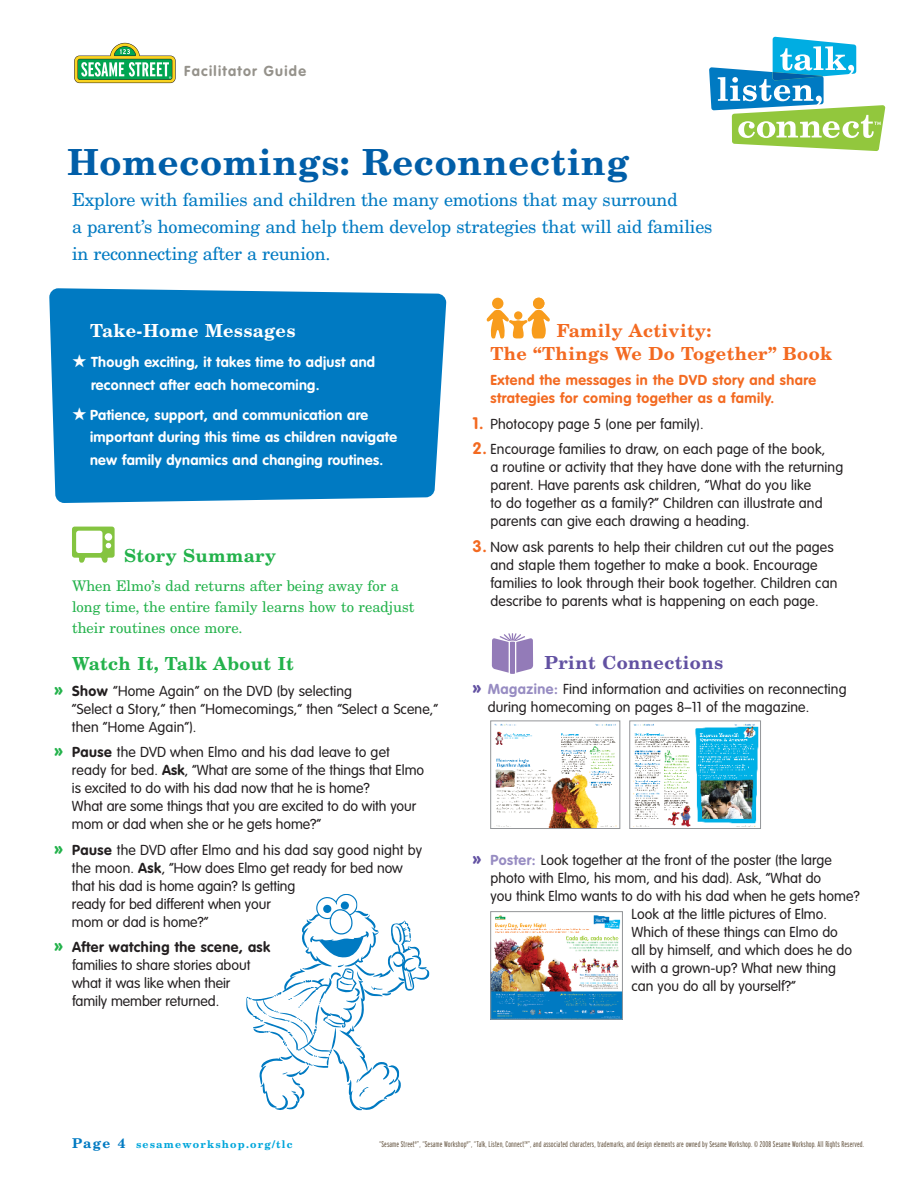
<style>
.page{position:relative;width:918px;height:1188px;background:#fff}
.page>*{position:absolute;margin:0;border:0;box-sizing:border-box;transform-origin:0 0}
.t1{font:700 36px "New Century Schlbk";letter-spacing:.025em;color:#015ea8}
.t2{font:18px/27px "New Century Schlbk";letter-spacing:-.01em;color:#007ac2}
.t3{font:700 18px/22.5px "New Century Schlbk";letter-spacing:.025em;color:#f36a21}
.t4{font:700 18px "New Century Schlbk";letter-spacing:.025em;color:#23b24b}
.t5{font:700 18px "New Century Schlbk";letter-spacing:.025em;color:#fff}
.t6{font:700 18px "New Century Schlbk";letter-spacing:.025em;color:#6251a2}
.t7{font:14.7px/21px "New Century Schlbk";color:#23b24b}
.t8{font:300 14.25px/18px "VAG Rounded";letter-spacing:.01em;color:#231f20}
.t9{font:700 14.25px/22.5px "VAG Rounded";letter-spacing:.025em;color:#fff}
.t10{font:700 14.25px/18px "VAG Rounded";letter-spacing:.035em;color:#f36a21}
.t11{font:700 14.25px "VAG Rounded";letter-spacing:.09em;color:#95928b}
.t12{font:700 10.5px "New Century Schlbk";letter-spacing:.115em;color:#00a6db}
.t13{font:300 extra-condensed 8.25px "Interstate";letter-spacing:.005em;color:#5d4c37}
.s1{font-weight:700;font-size:18.3px;color:#23b24b}
.s2{font-weight:700}
.s3{font-weight:700;font-size:16.5px;color:#f36a21}
.s4{font-weight:700;font-size:18.3px;color:#6251a2}
.s5{font-weight:700;color:#978cc2}
.s6{font-size:13.5px;color:#007ac2}
</style>
<div class="page">
<svg style="left:72px;top:527px;width:43px;height:36px"></svg>
<div style="left:105px;top:533px;width:7px;height:8px;background:#fff;border-radius:50%"></div>
<div style="left:49px;top:288px;width:397px;height:215px;background:#007ac2"></div>
<svg style="left:487px;top:298px;width:63px;height:40px"></svg>
<svg style="left:491px;top:633px;width:43px;height:40px"></svg>
<div style="left:509px;top:668px;width:7px;height:6px;background:#937bb8;border-radius:3px"></div>
<hr style="left:509px;top:642px;width:1px;height:32px;background:#fff">
<hr style="left:515px;top:642px;width:1px;height:32px;background:#fff">
<svg style="left:74px;top:43px;width:102px;height:40px"></svg>
<img style="left:494px;top:724px;width:123px;height:103px">
<div style="left:490px;top:721px;width:130px;height:108px;border:1px solid #939598"></div>
<img style="left:492px;top:915px;width:129px;height:102px">
<div style="left:490px;top:911px;width:133px;height:108px;border:1px solid #939598"></div>
<svg style="left:709px;top:37px;width:176px;height:114px"></svg>
<svg style="left:310px;top:894px;width:119px;height:216px"></svg>
<img style="left:633px;top:724px;width:125px;height:103px">
<div style="left:630px;top:721px;width:131px;height:108px;border:1px solid #939598"></div>
<p class="t11" style="left:184px;top:65px;width:124px">Facilitator Guide</p>
<h1 class="t1" style="left:68px;top:149px;width:563px">Homecomings: Reconnecting</h1>
<p class="t2" style="left:72px;top:188px;width:642px">Explore with families and children the many emotions that may surround<br>a parent’s homecoming and help them develop strategies that will aid families in reconnecting after a reunion.</p>
<p class="t5" style="left:90px;top:324px;width:207px">Take-Home Messages</p>
<p class="t9" style="left:91px;top:352px;width:286px;text-indent:-19px">★ Though exciting, it takes time to adjust and reconnect after each homecoming.</p>
<p class="t9" style="left:90px;top:405px;width:309px;text-indent:-18px">★ Patience, support, and communication are important during this time as children navigate new family dynamics and changing routines.</p>
<p class="t4" style="left:124px;top:549px;width:154px">Story Summary</p>
<p class="t7" style="left:72px;top:576px;width:344px">When Elmo’s dad returns after being away for a long time, the entire family learns how to readjust their routines once more.</p>
<p class="t4" style="left:72px;top:657px;width:223px">Watch It, Talk About It</p>
<p class="t8" style="left:72px;top:683px;width:368px;text-indent:-18px"><span class="s1">»</span> <span class="s2">Show</span> “Home Again” on the DVD (by selecting<br>“Select a Story,“ then “Homecomings,” then “Select a Scene,” then “Home Again”).</p>
<p class="t8" style="left:72px;top:744px;width:354px;text-indent:-18px"><span class="s1">»</span> <span class="s2">Pause</span> the DVD when Elmo and his dad leave to get ready for bed. <span class="s2">Ask</span>, “What are some of the things that Elmo is excited to do with his dad now that he is home?<br>What are some things that you are excited to do with your mom or dad when she or he gets home?”</p>
<p class="t8" style="left:72px;top:842px;width:352px;text-indent:-18px"><span class="s1">»</span> <span class="s2">Pause</span> the DVD after Elmo and his dad say good night by the moon. <span class="s2">Ask</span>, “How does Elmo get ready for bed now that his dad is home again? Is getting<br>ready for bed different when your<br>mom or dad is home?”</p>
<p class="t8" style="left:72px;top:939px;width:200px;text-indent:-18px"><span class="s1">»</span> <span class="s2">After watching the scene, ask </span>families to share stories about what it was like when their<br>family member returned.</p>
<p class="t3" style="left:490px;top:321px;width:343px;text-indent:66px">Family Activity:<br>The “Things We Do Together” Book</p>
<p class="t10" style="left:490px;top:372px;width:327px">Extend the messages in the DVD story and share strategies for coming together as a family.</p>
<p class="t8" style="left:472px;top:416px;width:233px"><span class="s3">1.</span> Photocopy page 5 (one per family).</p>
<p class="t8" style="left:490px;top:441px;width:354px;text-indent:-18px"><span class="s3">2.</span> Encourage families to draw, on each page of the book,<br>a routine or activity that they have done with the returning parent. Have parents ask children, “What do you like<br>to do together as a family?” Children can illustrate and parents can give each drawing a heading.</p>
<p class="t8" style="left:490px;top:539px;width:348px;text-indent:-18px"><span class="s3">3.</span> Now ask parents to help their children cut out the pages and staple them together to make a book. Encourage families to look through their book together. Children can describe to parents what is happening on each page.</p>
<p class="t6" style="left:544px;top:656px;width:180px">Print Connections</p>
<p class="t8" style="left:488px;top:681px;width:360px;text-indent:-15px"><span class="s4">»</span> <span class="s5">Magazine:</span> Find information and activities on reconnecting during homecoming on pages 8–11 of the magazine.</p>
<p class="t8" style="left:472px;top:852px;width:361px"><span class="s4">»</span> <span class="s5">Poster:</span> Look together at the front of the poster (the large</p>
<p class="t8" style="left:490px;top:870px;width:332px">photo with Elmo, his mom, and his dad). Ask, “What do</p>
<p class="t8" style="left:490px;top:888px;width:371px">you think Elmo wants to do with his dad when he gets home?</p>
<p class="t8" style="left:632px;top:906px;width:197px">Look at the little pictures of Elmo.</p>
<p class="t8" style="left:632px;top:924px;width:208px">Which of these things can Elmo do</p>
<p class="t8" style="left:632px;top:942px;width:222px">all by himself, and which does he do</p>
<p class="t8" style="left:632px;top:960px;width:206px">with a grown-up? What new thing</p>
<p class="t8" style="left:632px;top:978px;width:166px">can you do all by yourself?”</p>
<p class="t12" style="left:72px;top:1140px;width:222px"><span class="s6">Page 4</span> sesameworkshop.org/tlc</p>
<p class="t13" style="left:379px;top:1140px;width:486px">“Sesame Street<sup>®</sup>”, “Sesame Workshop<sup>®</sup>”, “Talk, Listen, Connect<sup>TM</sup>”, and associated characters, trademarks, and design elements are owned by Sesame Workshop. © 2008 Sesame Workshop. All Rights Reserved.</p>
</div>
